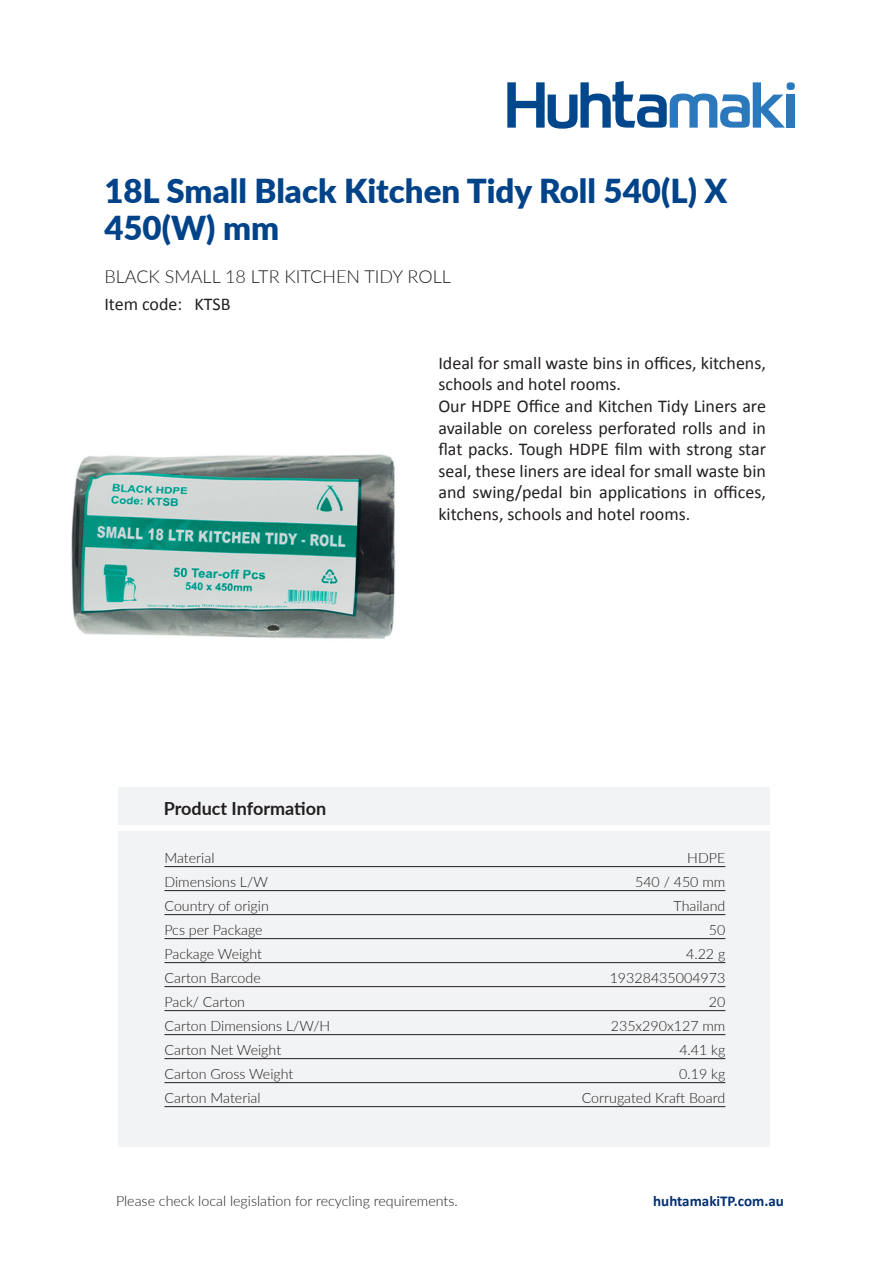
<style>
.page{position:relative;width:893px;height:1263px;background:#fff}
.page>*{position:absolute;margin:0;border:0;box-sizing:border-box;transform-origin:0 0}
.t1{font:900 33px/37.5px "Lato";color:#004389}
.t2{font:18px/21.6px "Calibri";color:#231f20}
.t3{font:300 18px "Lato";color:#231f20}
.t4{font:700 18px "Lato";color:#231f20}
.t5{font:700 15px "Calibri";color:#002f73}
.t6{font:300 14.25px "Lato";color:#231f20}
</style>
<div class="page">
<svg style="left:507px;top:81px;width:288px;height:48px"></svg>
<div style="left:118px;top:787px;width:652px;height:37px;background:#f2f3f4"></div>
<div style="left:118px;top:831px;width:652px;height:315px;background:#f2f3f4"></div>
<img style="left:71px;top:454px;width:324px;height:185px">
<hr style="left:164px;top:866px;width:561px;height:1px;background:#231f20">
<hr style="left:164px;top:890px;width:561px;height:1px;background:#231f20">
<hr style="left:164px;top:914px;width:561px;height:1px;background:#231f20">
<hr style="left:164px;top:938px;width:561px;height:1px;background:#231f20">
<hr style="left:164px;top:962px;width:561px;height:1px;background:#231f20">
<hr style="left:164px;top:986px;width:561px;height:1px;background:#231f20">
<hr style="left:164px;top:1010px;width:561px;height:1px;background:#231f20">
<hr style="left:164px;top:1034px;width:561px;height:1px;background:#231f20">
<hr style="left:164px;top:1058px;width:561px;height:1px;background:#231f20">
<hr style="left:164px;top:1082px;width:561px;height:1px;background:#231f20">
<hr style="left:164px;top:1106px;width:561px;height:1px;background:#231f20">
<h1 class="t1" style="left:104px;top:171px;width:624px">18L Small Black Kitchen Tidy Roll 540(L) X<br>450(W) mm</h1>
<p class="t3" style="left:104px;top:263px;width:348px">BLACK SMALL 18 LTR KITCHEN TIDY ROLL</p>
<p class="t2" style="left:104px;top:293px;width:79px">Item code:</p>
<p class="t2" style="left:194px;top:293px;width:38px">KTSB</p>
<p class="t4" style="left:164px;top:795px;width:164px">Product Information</p>
<p class="t2" style="left:438px;top:351px;width:329px">Ideal for small waste bins in offices, kitchens, schools and hotel rooms.<br>Our HDPE Office and Kitchen Tidy Liners are available on coreless perforated rolls and in flat packs. Tough HDPE film with strong star seal, these liners are ideal for small waste bin and swing/pedal bin applications in offices, kitchens, schools and hotel rooms.</p>
<p class="t6" style="left:164px;top:848px;width:52px">Material</p>
<p class="t6" style="left:687px;top:848px;width:40px">HDPE</p>
<p class="t6" style="left:164px;top:872px;width:105px">Dimensions L/W</p>
<p class="t6" style="left:635px;top:872px;width:92px">540 / 450 mm</p>
<p class="t6" style="left:164px;top:896px;width:106px">Country of origin</p>
<p class="t6" style="left:674px;top:896px;width:53px">Thailand</p>
<p class="t6" style="left:164px;top:920px;width:100px">Pcs per Package</p>
<p class="t6" style="left:709px;top:920px;width:18px">50</p>
<p class="t6" style="left:164px;top:944px;width:99px">Package Weight</p>
<p class="t6" style="left:686px;top:944px;width:41px">4.22 g</p>
<p class="t6" style="left:164px;top:968px;width:98px">Carton Barcode</p>
<p class="t6" style="left:610px;top:968px;width:117px">19328435004973</p>
<p class="t6" style="left:164px;top:992px;width:82px">Pack/ Carton</p>
<p class="t6" style="left:709px;top:992px;width:18px">20</p>
<p class="t6" style="left:164px;top:1016px;width:167px">Carton Dimensions L/W/H</p>
<p class="t6" style="left:611px;top:1016px;width:116px">235x290x127 mm</p>
<p class="t6" style="left:164px;top:1040px;width:118px">Carton Net Weight</p>
<p class="t6" style="left:679px;top:1040px;width:48px">4.41 kg</p>
<p class="t6" style="left:164px;top:1064px;width:130px">Carton Gross Weight</p>
<p class="t6" style="left:679px;top:1064px;width:48px">0.19 kg</p>
<p class="t6" style="left:164px;top:1088px;width:98px">Carton Material</p>
<p class="t6" style="left:582px;top:1088px;width:145px">Corrugated Kraft Board</p>
<p class="t6" style="left:116px;top:1190px;width:343px">Please check local legislation for recycling requirements.</p>
<p class="t5" style="left:653px;top:1190px;width:132px">huhtamakiTP.com.au</p>
</div>
